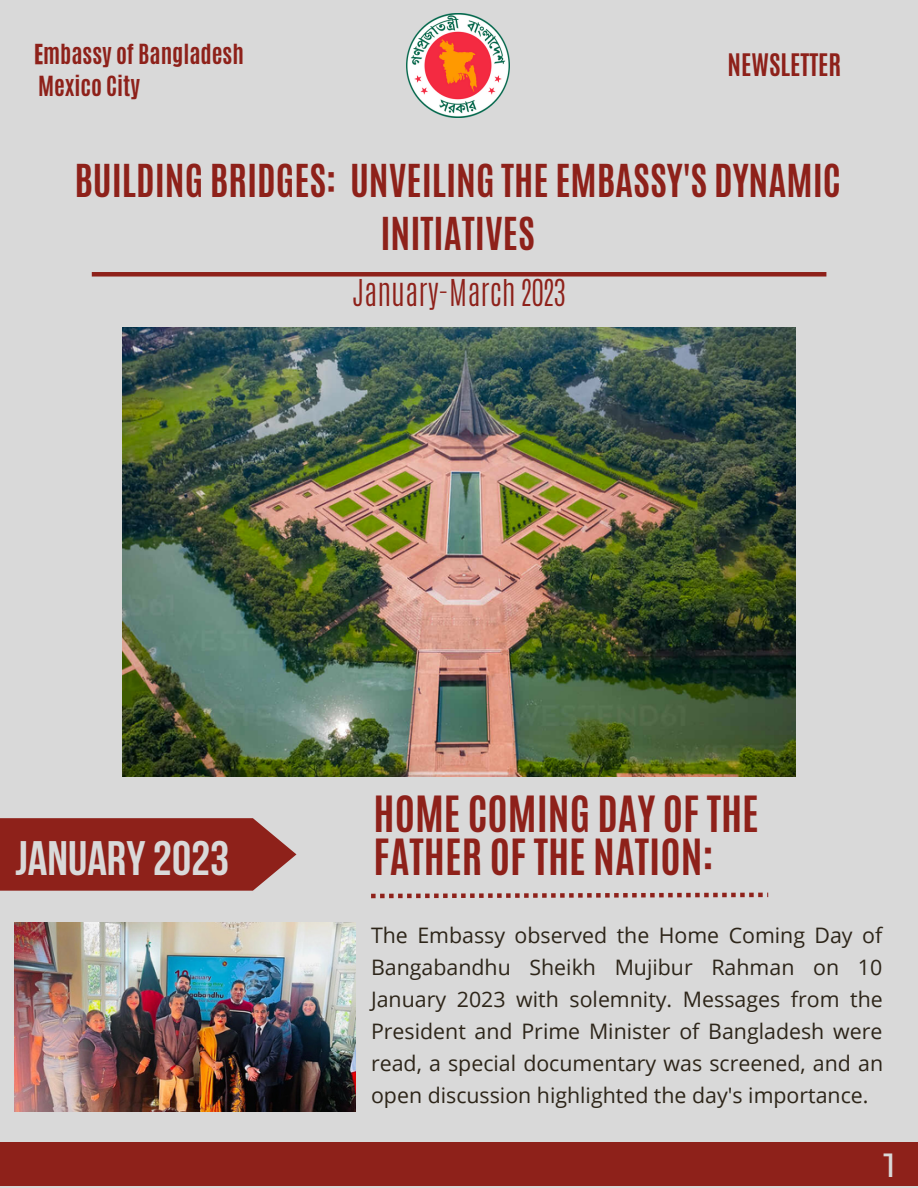
<style>
.page{position:relative;width:918px;height:1188px;background:#d9d9d9}
.page>*{position:absolute;margin:0;border:0;box-sizing:border-box;transform-origin:0 0}
.t1{font:700 48.15px "Bebas Neue";color:#d9d9d9}
.t2{font:700 41.7px "Antonio";color:#8e211a}
.t3{font:700 37.95px/52.8px "Antonio";color:#8e211a;text-align:center}
.t4{font:500 33.45px "Montserrat";color:#d9d9d9}
.t5{font:300 30.9px "Antonio";color:#8e211a}
.t6{font:700 25.95px "Antonio";color:#8e211a}
.t7{font:700 23.1px "Antonio";color:#8e211a}
.t8{font:21.3px/32.1px "Open Sans";color:#2d2519;text-align:justify}
.s1{font-family:"CA Generated";font-weight:400}
</style>
<div class="page">
<div style="left:0;top:1143px;width:918px;height:43px;background:#8e211a"></div>
<svg style="left:0;top:818px;width:296px;height:73px;background:#932f28"></svg>
<img style="left:406px;top:14px;width:104px;height:103px">
<img style="left:14px;top:923px;width:341px;height:189px">
<svg style="left:371px;top:893px;width:397px;height:5px"></svg>
<img style="left:122px;top:328px;width:673px;height:449px">
<div style="left:92px;top:272px;width:734px;height:5px;background:#8e211a"></div>
<p class="t7" style="left:34px;top:38px;width:211px"><span class="s1">E</span>mbassy of Bangladesh</p>
<p class="t7" style="left:38px;top:69px;width:103px">Mexico City</p>
<p class="t6" style="left:728px;top:46px;width:115px">NEWSLETTER</p>
<p class="t3" style="left:74px;top:154px;width:768px">BUILDING BRIDGES: UNVEILING THE EMBASSY'S DYNAMIC<br>INITIATIVES</p>
<p class="t5" style="left:352px;top:271px;width:215px">January-March 2023</p>
<p class="t2" style="left:374px;top:784px;width:387px">HOME COMING DAY OF THE</p>
<p class="t1" style="left:16px;top:839px;width:215px">JANUARY2023</p>
<p class="t2" style="left:374px;top:827px;width:342px">FATHER OF THE NATION:</p>
<p class="t8" style="left:371px;top:919px;width:514px">The Embassy observed the Home Coming Day of Bangabandhu Sheikh Mujibur Rahman on 10<br>January 2023 with solemnity. Messages from the President and Prime Minister of Bangladesh were read, a special documentary was screened, and an open discussion highlighted the day's importance.</p>
<p class="t4" style="left:884px;top:1145px;width:14px">1</p>
</div>
